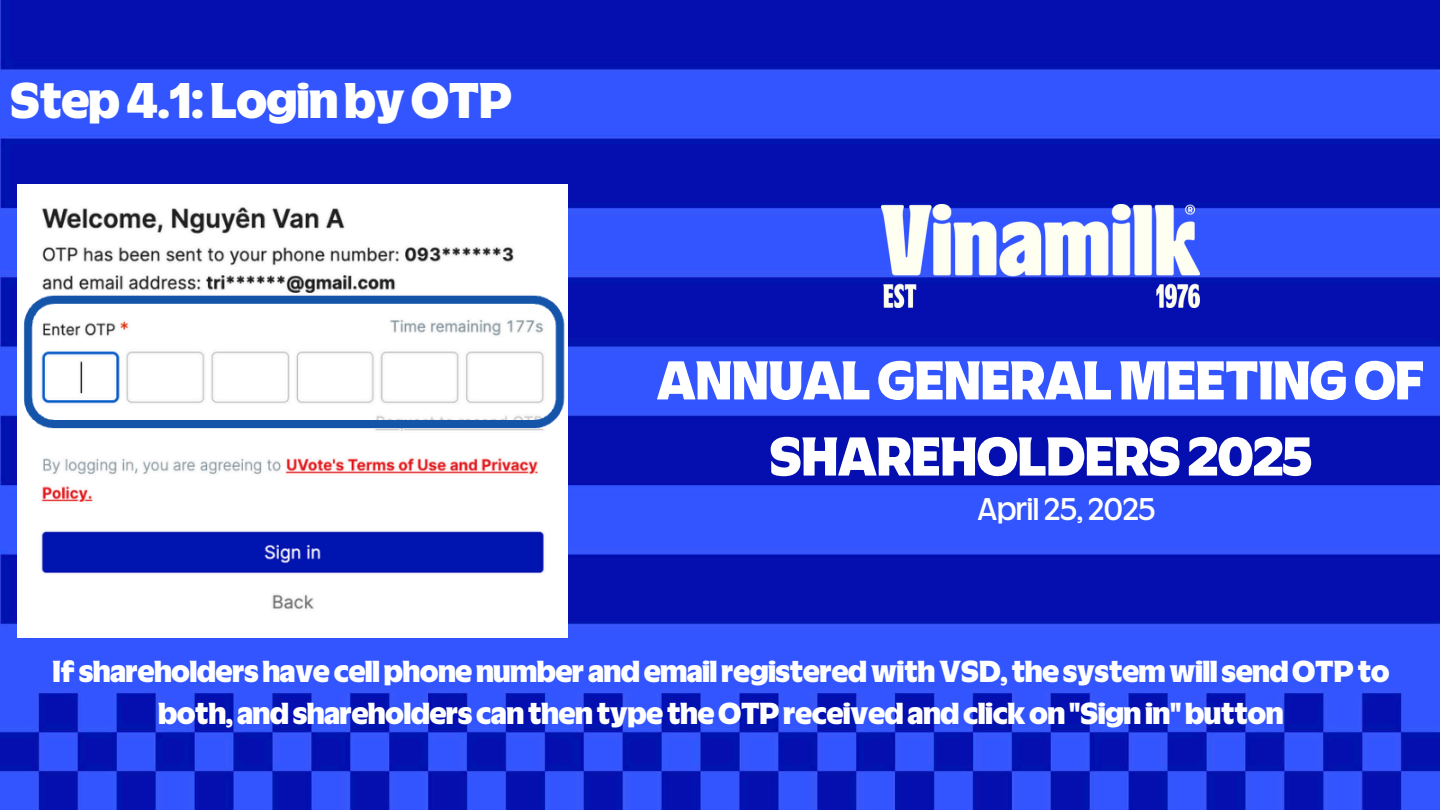
<style>
.page{position:relative;width:1440px;height:810px;background:#fff}
.page>*{position:absolute;margin:0;border:0;box-sizing:border-box;transform-origin:0 0}
.t1{font:700 54.5px/76.1px "VNM Sans Std";color:#fff;text-align:center}
.t2{font:700 50px "VNM Sans Std";color:#fff}
.t3{font:32px "VNM Sans Std";color:#fff}
.t4{font:700 30.3px/42px "VNM Sans Std";color:#fff;text-align:center}
</style>
<div class="page">
<img style="left:0;top:0;width:1440px;height:810px">
<img style="left:17px;top:184px;width:551px;height:454px">
<img style="left:882px;top:205px;width:318px;height:102px">
<h2 class="t2" style="left:11px;top:70px;width:503px">Step4.1: LoginbyOTP</h2>
<p class="t1" style="left:657px;top:343px;width:769px">ANNUALGENERALMEETINGOF<br>SHAREHOLDERS2025</p>
<p class="t3" style="left:978px;top:490px;width:180px">April 25, 2025</p>
<p class="t4" style="left:53px;top:650px;width:1338px">If shareholdershave cellphonenumber andemailregisteredwithVSD, the systemwill sendOTPto both, andshareholders canthentype theOTPreceivedandclickon"Signin"button</p>
</div>
